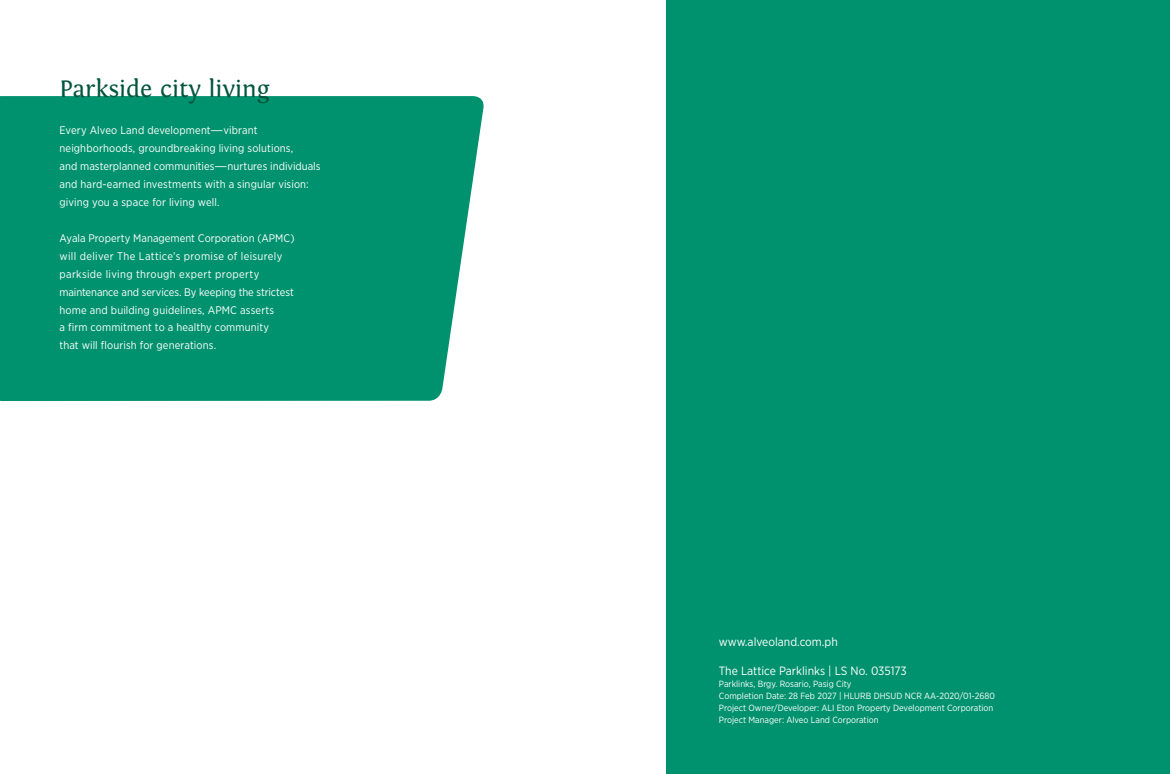
<style>
.page{position:relative;width:1170px;height:774px;background:#fff}
.page>*{position:absolute;margin:0;border:0;box-sizing:border-box;transform-origin:0 0}
.t1{font:25px "Fontin";color:#00553d}
.t2{font:12px "Gotham Narrow";color:#fff}
.t3{font:11px/18px "Gotham Narrow";letter-spacing:.01em;color:#fff}
.t4{font:9px/12px "Gotham Narrow";color:#fff}
</style>
<div class="page">
<div style="left:0;top:96px;width:484px;height:305px;background:#00926e"></div>
<div style="left:666px;top:0;width:504px;height:774px;background:#00926e"></div>
<h1 class="t1" style="left:60px;top:74px;width:212px">Parkside city living</h1>
<p class="t3" style="left:60px;top:120px;width:263px">Every Alveo Land development—vibrant neighborhoods, groundbreaking living solutions,<br>and masterplanned communities—nurtures individuals and hard-earned investments with a singular vision: giving you a space for living well.</p>
<p class="t3" style="left:60px;top:228px;width:237px">Ayala Property Management Corporation (APMC) will deliver The Lattice’s promise of leisurely parkside living through expert property maintenance and services. By keeping the strictest home and building guidelines, APMC asserts<br>a firm commitment to a healthy community<br>that will flourish for generations.</p>
<p class="t2" style="left:719px;top:634px;width:120px">www.alveoland.com.ph</p>
<p class="t2" style="left:719px;top:663px;width:189px">The Lattice Parklinks | LS No. 035173</p>
<p class="t4" style="left:719px;top:677px;width:278px">Parklinks, Brgy. Rosario, Pasig City<br>Completion Date: 28 Feb 2027 | HLURB DHSUD NCR AA-2020/01-2680<br>Project Owner/Developer: ALI Eton Property Development Corporation Project Manager: Alveo Land Corporation</p>
</div>
